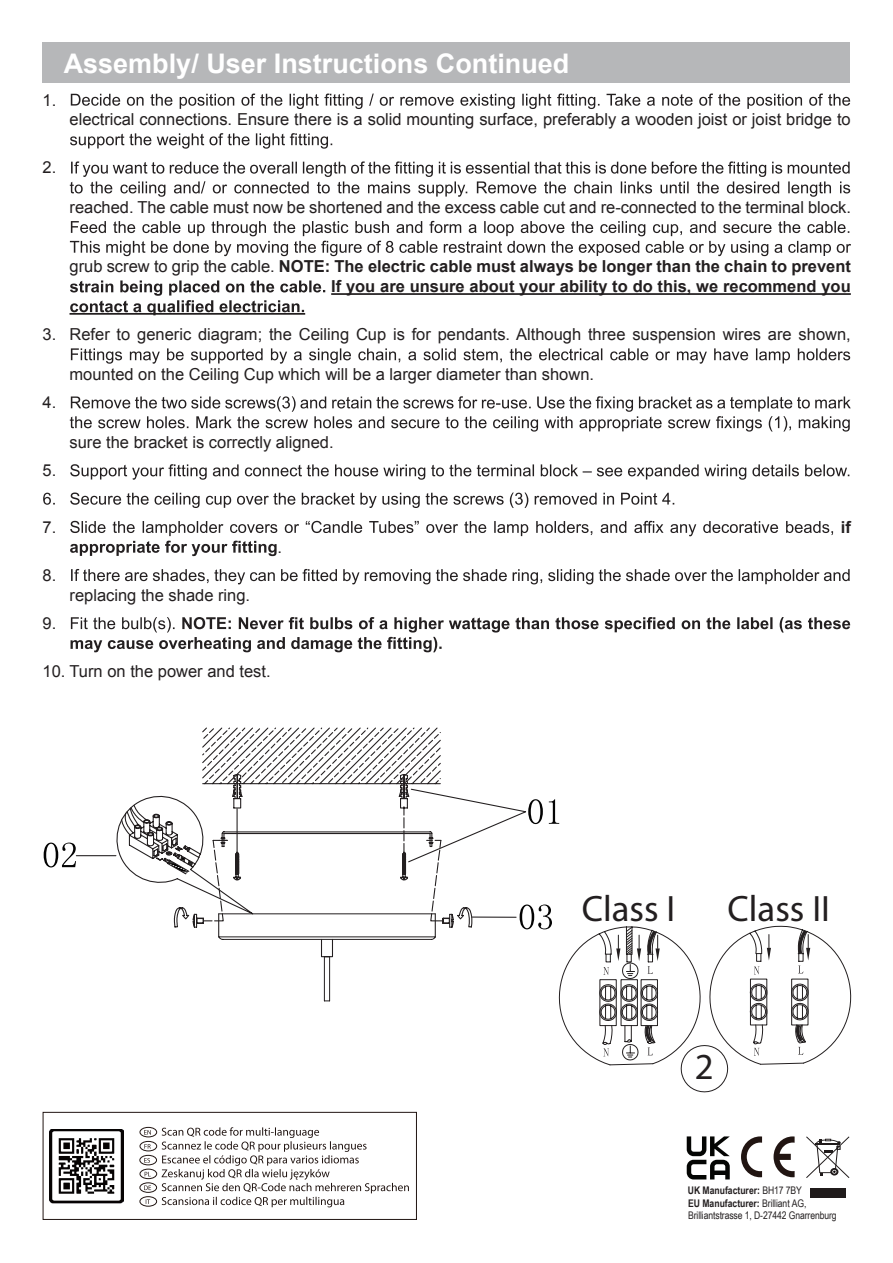
<style>
.page{position:relative;width:893px;height:1263px;background:#fff}
.page>*{position:absolute;margin:0;border:0;box-sizing:border-box;transform-origin:0 0}
.t1{font:36.75px "Myriad Pro";color:#231f20}
.t2{font:700 27px "Arial";color:#fff}
.t3{font:16.5px "Arial";color:#231f20}
.t4{font:700 16.5px/19.8px "Arial";color:#231f20;text-align:right}
.t5{font:10.5px/12px "Arial Narrow";letter-spacing:-.01em;color:#231f20}
.t6{font:700 10.5px "Arial Narrow";color:#231f20}
.s1{font-weight:400}
.s2{font-weight:700}
</style>
<div class="page">
<hr style="left:331px;top:293px;width:520px;height:2px;background:#231f20">
<svg style="left:71px;top:94px;width:779px;height:15px"></svg>
<svg style="left:70px;top:133px;width:262px;height:16px"></svg>
<svg style="left:70px;top:161px;width:780px;height:36px"></svg>
<svg style="left:70px;top:221px;width:781px;height:35px"></svg>
<svg style="left:70px;top:280px;width:255px;height:35px"></svg>
<svg style="left:71px;top:348px;width:779px;height:16px"></svg>
<svg style="left:70px;top:396px;width:781px;height:36px"></svg>
<svg style="left:70px;top:464px;width:779px;height:16px"></svg>
<svg style="left:43px;top:493px;width:12px;height:12px"></svg>
<svg style="left:70px;top:492px;width:604px;height:16px"></svg>
<svg style="left:70px;top:521px;width:763px;height:35px"></svg>
<svg style="left:71px;top:569px;width:779px;height:15px"></svg>
<svg style="left:71px;top:617px;width:779px;height:35px"></svg>
<div style="left:43px;top:43px;width:807px;height:40px;background:#b6b7b9"></div>
<svg style="left:218px;top:929px;width:218px;height:72px"></svg>
<svg style="left:173px;top:920px;width:300px;height:9px"></svg>
<svg style="left:112px;top:795px;width:415px;height:125px"></svg>
<svg style="left:528px;top:799px;width:15px;height:25px"></svg>
<svg style="left:549px;top:799px;width:10px;height:25px"></svg>
<hr style="left:76px;top:855px;width:40px;height:1px;background:#231f20">
<svg style="left:44px;top:842px;width:32px;height:25px"></svg>
<svg style="left:201px;top:727px;width:316px;height:191px"></svg>
<svg style="left:520px;top:904px;width:332px;height:189px"></svg>
<svg style="left:162px;top:1127px;width:247px;height:80px"></svg>
<div style="left:140px;top:1127px;width:17px;height:10px;border:1px solid #211512;border-radius:50%"></div>
<svg style="left:144px;top:1130px;width:7px;height:4px"></svg>
<div style="left:140px;top:1182px;width:17px;height:10px;border:1px solid #211512;border-radius:50%"></div>
<svg style="left:144px;top:1185px;width:7px;height:5px"></svg>
<div style="left:140px;top:1141px;width:17px;height:10px;border:1px solid #211512;border-radius:50%"></div>
<svg style="left:144px;top:1144px;width:7px;height:5px"></svg>
<div style="left:140px;top:1196px;width:17px;height:10px;border:1px solid #211512;border-radius:50%"></div>
<svg style="left:146px;top:1199px;width:4px;height:5px"></svg>
<div style="left:140px;top:1155px;width:17px;height:10px;border:1px solid #211512;border-radius:50%"></div>
<svg style="left:144px;top:1158px;width:6px;height:5px"></svg>
<div style="left:140px;top:1169px;width:17px;height:10px;border:1px solid #211512;border-radius:50%"></div>
<svg style="left:145px;top:1172px;width:6px;height:4px"></svg>
<div style="left:43px;top:1112px;width:374px;height:108px;border:1px solid #211512"></div>
<img style="left:49px;top:1129px;width:74px;height:75px">
<svg style="left:806px;top:1136px;width:43px;height:42px"></svg>
<div style="left:810px;top:1188px;width:36px;height:9px;background:#201b1b"></div>
<svg style="left:741px;top:1136px;width:21px;height:41px"></svg>
<svg style="left:773px;top:1136px;width:22px;height:41px"></svg>
<svg style="left:687px;top:1136px;width:43px;height:43px"></svg>
<p class="t3" style="left:43px;top:89px;width:15px">1.</p>
<h2 class="t2" style="left:64px;top:45px;width:507px">Assembly/ User Instructions Continued</h2>
<p class="t3" style="left:70px;top:109px;width:783px">electrical connections. Ensure there is a solid mounting surface, preferably a wooden joist or joist bridge to</p>
<p class="t3" style="left:43px;top:157px;width:15px">2.</p>
<p class="t3" style="left:70px;top:196px;width:783px">reached. The cable must now be shortened and the excess cable cut and re-connected to the terminal block.</p>
<p class="t4" style="left:70px;top:257px;width:783px"><span class="s1">grub screw to grip the cable.</span> NOTE: The electric cable must always be longer than the chain to prevent<br>If you are unsure about your ability to do this, we recommend you</p>
<p class="t3" style="left:43px;top:324px;width:810px">3. Refer to generic diagram; the Ceiling Cup is for pendants. Although three suspension wires are shown,</p>
<p class="t3" style="left:70px;top:363px;width:526px">mounted on the Ceiling Cup which will be a larger diameter than shown.</p>
<p class="t3" style="left:43px;top:392px;width:15px">4.</p>
<p class="t3" style="left:70px;top:431px;width:266px">sure the bracket is correctly aligned.</p>
<p class="t3" style="left:43px;top:460px;width:15px">5.</p>
<p class="t3" style="left:43px;top:516px;width:15px">7.</p>
<p class="t4" style="left:841px;top:518px;width:12px">if</p>
<p class="t3" style="left:278px;top:536px;width:6px">.</p>
<p class="t3" style="left:43px;top:564px;width:15px">8.</p>
<p class="t3" style="left:70px;top:584px;width:182px">replacing the shade ring.</p>
<p class="t3" style="left:43px;top:612px;width:15px">9.</p>
<p class="t3" style="left:43px;top:660px;width:230px">10. Turn on the power and test.</p>
<h1 class="t1" style="left:582px;top:886px;width:95px">Class I</h1>
<h1 class="t1" style="left:728px;top:886px;width:104px">Class II</h1>
<h1 class="t1" style="left:695px;top:1044px;width:20px">2</h1>
<p class="t6" style="left:688px;top:1182px;width:116px">UK Manufacturer: <span class="s1">BH17 7BY</span></p>
<p class="t5" style="left:688px;top:1196px;width:150px"><span class="s2">EU Manufacturer:</span> Brilliant AG,<br>Brilliantstrasse 1, D-27442 Gnarrenburg</p>
</div>
